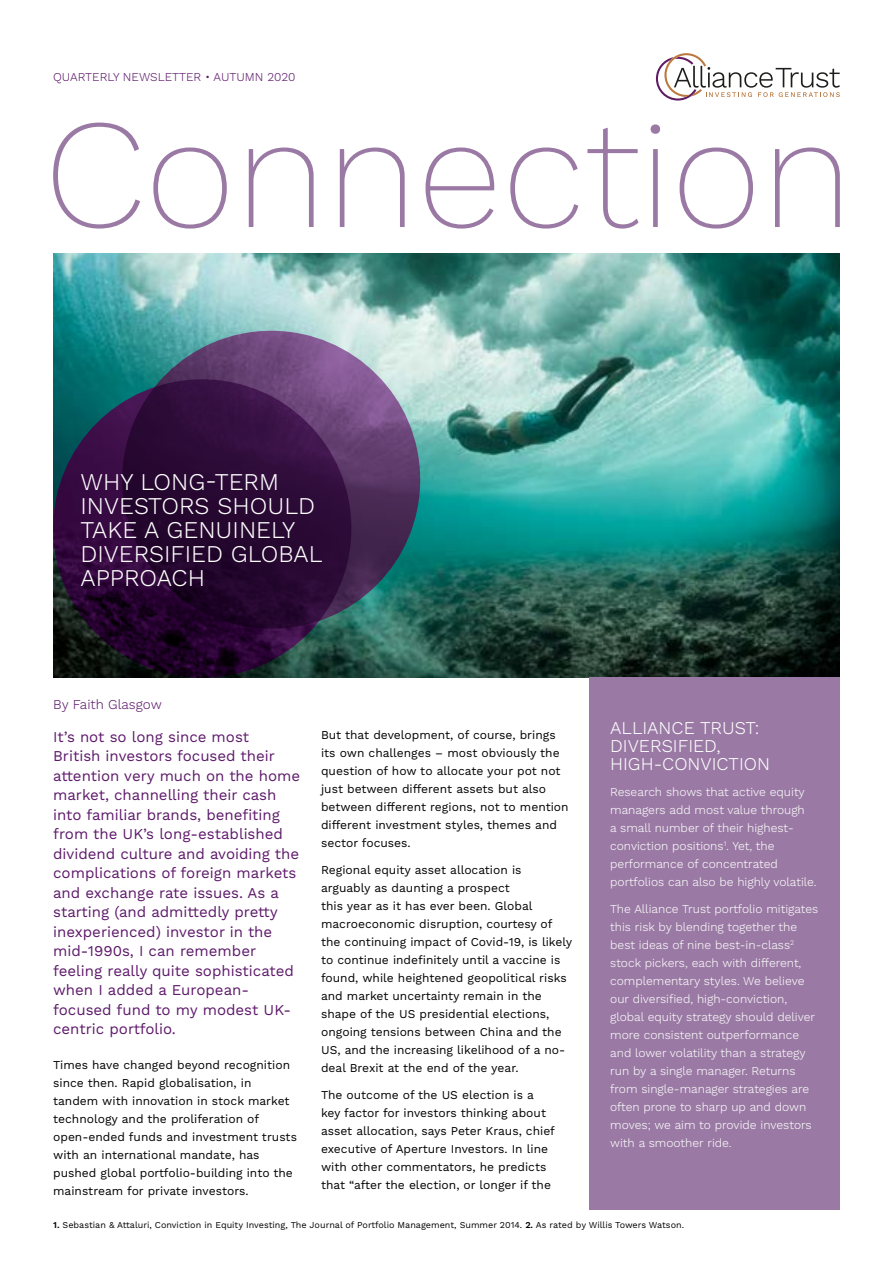
<style>
.page{position:relative;width:893px;height:1263px;background:#fff}
.page>*{position:absolute;margin:0;border:0;box-sizing:border-box;transform-origin:0 0}
.t1{font:300 24px/24px "Work Sans";color:#fff}
.t2{font:300 18px/18px "Work Sans";color:#fff}
.t3{font:15px/19.5px "Work Sans";color:#5d196a}
.t4{font:300 13.5px "Work Sans";color:#5d196a}
.t5{font:12px/18px "Work Sans";color:#000}
.t6{font:300 12px/18px "Work Sans";color:#fff}
.t7{font:300 12px "Work Sans";color:#5d196a}
.t8{font:9px "Work Sans";color:#000}
.s1{font-weight:600}
</style>
<div class="page">
<img style="left:53px;top:253px;width:787px;height:424px">
<div style="left:589px;top:677px;width:251px;height:533px;background:#9a7aa4"></div>
<svg style="left:53px;top:123px;width:787px;height:106px"></svg>
<svg style="left:656px;top:53px;width:184px;height:48px"></svg>
<svg style="left:122px;top:331px;width:298px;height:298px;background:#644071"></svg>
<svg style="left:53px;top:379px;width:298px;height:298px;background:#2b0836"></svg>
<p class="t7" style="left:53px;top:70px;width:244px">QUARTERLY NEWSLETTER • AUTUMN 2020</p>
<h1 class="t1" style="left:81px;top:470px;width:244px">WHY LONG-TERM<br>INVESTORS SHOULD<br>TAKE A GENUINELY<br>DIVERSIFIED GLOBAL<br>APPROACH</h1>
<p class="t4" style="left:53px;top:696px;width:110px">By Faith Glasgow</p>
<p class="t3" style="left:53px;top:727px;width:248px">It’s not so long since most<br>British investors focused their attention very much on the home market, channelling their cash into familiar brands, benefiting from the UK’s long-established dividend culture and avoiding the complications of foreign markets and exchange rate issues. As a starting (and admittedly pretty inexperienced) investor in the mid-1990s, I can remember feeling really quite sophisticated when I added a European&shy;focused fund to my modest UK&shy;centric portfolio.</p>
<p class="t5" style="left:53px;top:1057px;width:245px">Times have changed beyond recognition since then. Rapid globalisation, in tandem with innovation in stock market technology and the proliferation of open-ended funds and investment trusts with an international mandate, has pushed global portfolio-building into the mainstream for private investors.</p>
<p class="t5" style="left:321px;top:727px;width:249px">But that development, of course, brings its own challenges – most obviously the question of how to allocate your pot not just between different assets but also between different regions, not to mention different investment styles, themes and sector focuses.</p>
<p class="t5" style="left:321px;top:861px;width:253px">Regional equity asset allocation is arguably as daunting a prospect<br>this year as it has ever been. Global macroeconomic disruption, courtesy of the continuing impact of Covid-19, is likely to continue indefinitely until a vaccine is found, while heightened geopolitical risks and market uncertainty remain in the shape of the US presidential elections, ongoing tensions between China and the US, and the increasing likelihood of a no&shy;deal Brexit at the end of the year.</p>
<p class="t5" style="left:321px;top:1086px;width:235px">The outcome of the US election is a key factor for investors thinking about asset allocation, says Peter Kraus, chief executive of Aperture Investors. In line with other commentators, he predicts that “after the election, or longer if the</p>
<h2 class="t2" style="left:610px;top:719px;width:161px">ALLIANCE TRUST:<br>DIVERSIFIED,<br>HIGH-CONVICTION</h2>
<p class="t6" style="left:610px;top:784px;width:208px">Research shows that active equity managers add most value through<br>a small number of their highest&shy;conviction positions<sup>1</sup>. Yet, the performance of concentrated portfolios can also be highly volatile.</p>
<p class="t6" style="left:610px;top:900px;width:210px">The Alliance Trust portfolio mitigates this risk by blending together the best ideas of nine best-in-class<sup>2 </sup>stock pickers, each with different, complementary styles. We believe our diversified, high-conviction, global equity strategy should deliver more consistent outperformance and lower volatility than a strategy run by a single manager. Returns from single-manager strategies are often prone to sharp up and down moves; we aim to provide investors with a smoother ride.</p>
<p class="t8" style="left:53px;top:1219px;width:632px"><span class="s1">1.</span> Sebastian &amp; Attaluri, Conviction in Equity Investing, The Journal of Portfolio Management, Summer 2014. <span class="s1">2.</span> As rated by Willis Towers Watson.</p>
</div>
